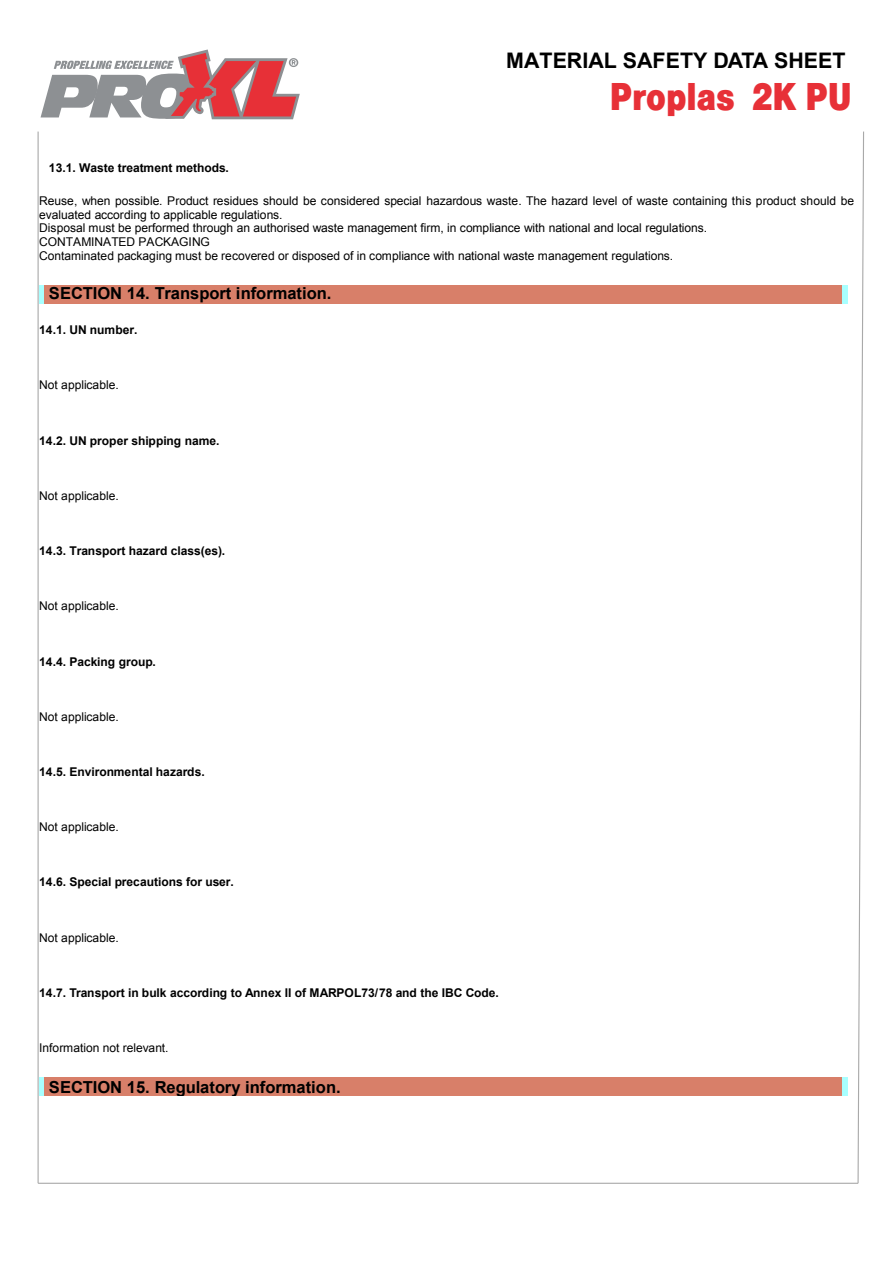
<style>
.page{position:relative;width:893px;height:1263px;background:#fff}
.page>*{position:absolute;margin:0;border:0;box-sizing:border-box;transform-origin:0 0}
.t1{font:40.5px "Helvetica Bold Condensed Plain";color:#e73037}
.t2{font:700 21.45px "Arial";color:#000}
.t3{font:700 16.5px "Arial";color:#000}
.t4{font:12px/13.8px "Arial";color:#000}
.t5{font:700 12px "Arial";color:#000}
</style>
<div class="page">
<hr style="left:38px;top:132px;width:1px;height:1051px;background:#a9a9a9">
<svg style="left:857px;top:131px;width:7px;height:1053px"></svg>
<hr style="left:38px;top:1183px;width:820px;height:1px;background:#a9a9a9">
<div style="left:44px;top:285px;width:798px;height:19px;background:#d87f69"></div>
<div style="left:44px;top:1077px;width:798px;height:19px;background:#d87f69"></div>
<svg style="left:41px;top:50px;width:259px;height:69px"></svg>
<h2 class="t2" style="left:506px;top:52px;width:341px">MATERIAL SAFETY DATA SHEET</h2>
<h1 class="t1" style="left:610px;top:83px;width:243px">Proplas 2K PU</h1>
<p class="t5" style="left:49px;top:163px;width:182px">13.1. Waste treatment methods.</p>
<p class="t4" style="left:39px;top:195px;width:816px">Reuse, when possible. Product residues should be considered special hazardous waste. The hazard level of waste containing this product should be evaluated according to applicable regulations.<br>Disposal must be performed through an authorised waste management firm, in compliance with national and local regulations.<br>CONTAMINATED PACKAGING<br>Contaminated packaging must be recovered or disposed of in compliance with national waste management regulations.</p>
<h3 class="t3" style="left:49px;top:287px;width:284px">SECTION 14. Transport information.</h3>
<p class="t5" style="left:39px;top:326px;width:100px">14.1. UN number.</p>
<p class="t4" style="left:39px;top:379px;width:81px">Not applicable.</p>
<p class="t5" style="left:39px;top:436px;width:182px">14.2. UN proper shipping name.</p>
<p class="t4" style="left:39px;top:490px;width:81px">Not applicable.</p>
<p class="t5" style="left:39px;top:546px;width:187px">14.3. Transport hazard class(es).</p>
<p class="t4" style="left:39px;top:600px;width:81px">Not applicable.</p>
<p class="t5" style="left:39px;top:657px;width:118px">14.4. Packing group.</p>
<p class="t4" style="left:39px;top:711px;width:81px">Not applicable.</p>
<p class="t5" style="left:39px;top:767px;width:167px">14.5. Environmental hazards.</p>
<p class="t4" style="left:39px;top:821px;width:81px">Not applicable.</p>
<p class="t5" style="left:39px;top:878px;width:196px">14.6. Special precautions for user.</p>
<p class="t4" style="left:39px;top:932px;width:81px">Not applicable.</p>
<p class="t5" style="left:39px;top:988px;width:461px">14.7. Transport in bulk according to Annex II of MARPOL73/78 and the IBC Code.</p>
<p class="t4" style="left:39px;top:1042px;width:131px">Information not relevant.</p>
<h3 class="t3" style="left:49px;top:1080px;width:293px">SECTION 15. Regulatory information.</h3>
</div>
